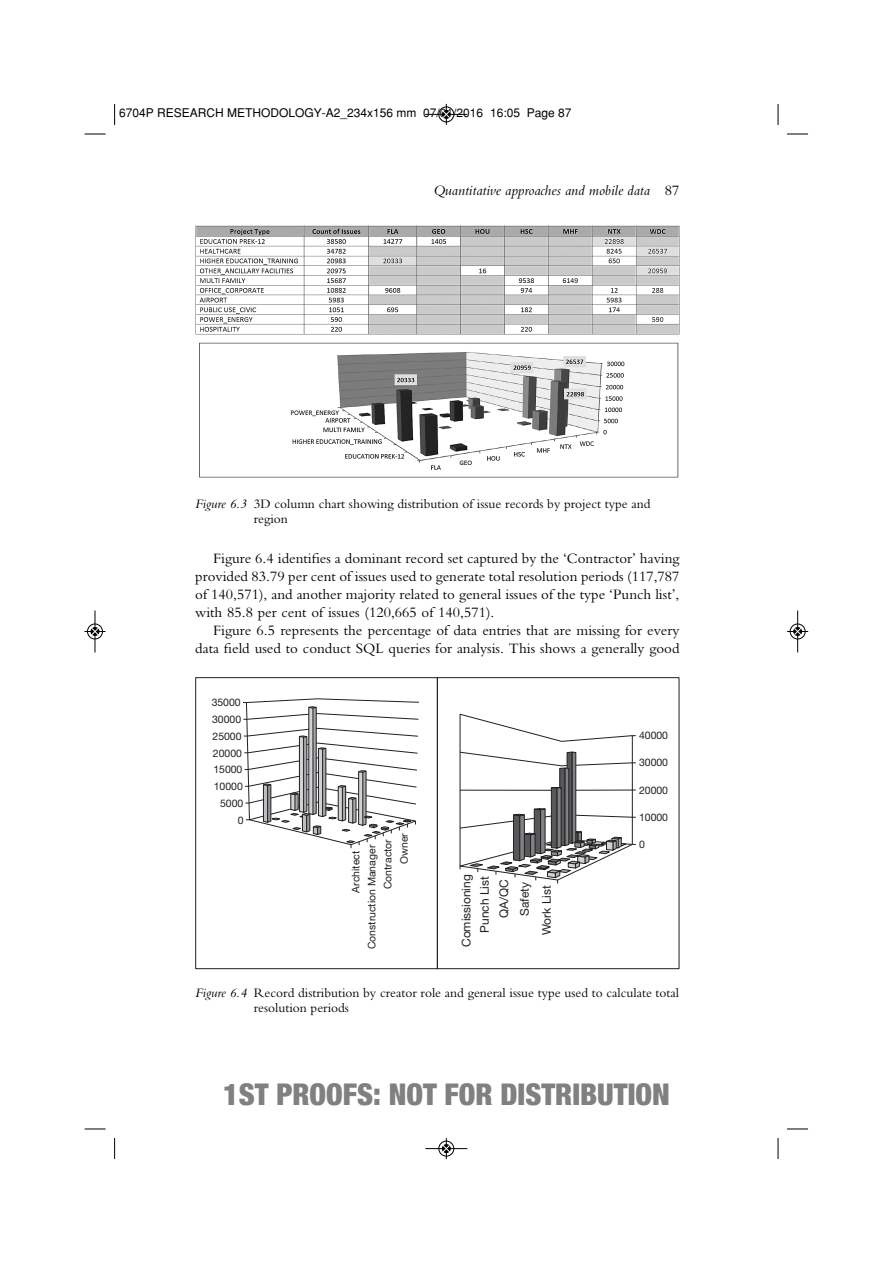
<style>
.page{position:relative;width:893px;height:1263px;background:#fff}
.page>*{position:absolute;margin:0;border:0;box-sizing:border-box;transform-origin:0 0}
.t1{font:900 condensed 29.85px "Helvetica Neue";color:rgb(0 0 0/.5)}
.t2{font:15px/18px "Bembo";color:#000;text-align:justify}
.t3{font:italic 15px "Bembo";color:#000}
.t4{font:13.5px/15px "Bembo";color:#000}
.t5{font:12px "Helvetica";color:#000}
.t6{font:12px/20.7px "Helvetica Neue";color:#231f20}
.t7{font:10.5px/16.8px "Helvetica Neue";color:#231f20;text-align:right}
.s1{font-style:normal}
.s2{font-style:italic}
</style>
<div class="page">
<img style="left:195px;top:225px;width:484px;height:253px">
<div style="left:195px;top:677px;width:243px;height:292px;border:1px solid #231f20"></div>
<div style="left:437px;top:677px;width:242px;height:292px;border:1px solid #231f20"></div>
<svg style="left:243px;top:698px;width:176px;height:150px"></svg>
<svg style="left:459px;top:713px;width:177px;height:171px"></svg>
<svg style="left:114px;top:104px;width:1px;height:21px"></svg>
<svg style="left:85px;top:134px;width:21px;height:1px"></svg>
<svg style="left:777px;top:104px;width:2px;height:21px"></svg>
<svg style="left:787px;top:134px;width:21px;height:1px"></svg>
<svg style="left:114px;top:1138px;width:1px;height:21px"></svg>
<svg style="left:85px;top:1128px;width:21px;height:2px"></svg>
<svg style="left:777px;top:1138px;width:2px;height:21px"></svg>
<svg style="left:787px;top:1128px;width:21px;height:2px"></svg>
<div style="left:438px;top:106px;width:16px;height:16px;border:1px solid #fff;border-radius:50%"></div>
<hr style="left:425px;top:114px;width:42px;height:1px;background:#000">
<div style="left:439px;top:107px;width:15px;height:15px;border:1px solid #000;border-radius:50%"></div>
<svg style="left:442px;top:104px;width:8px;height:21px"></svg>
<div style="left:438px;top:1141px;width:16px;height:16px;border:1px solid #fff;border-radius:50%"></div>
<hr style="left:425px;top:1148px;width:42px;height:1px;background:#000">
<div style="left:439px;top:1141px;width:15px;height:15px;border:1px solid #000;border-radius:50%"></div>
<svg style="left:442px;top:1138px;width:8px;height:21px"></svg>
<hr style="left:95px;top:610px;width:1px;height:42px;background:#000">
<div style="left:87px;top:624px;width:16px;height:15px;border:1px solid #000;border-radius:50%"></div>
<svg style="left:84px;top:628px;width:21px;height:7px"></svg>
<div style="left:790px;top:624px;width:16px;height:15px;border:1px solid #fff;border-radius:50%"></div>
<hr style="left:797px;top:610px;width:1px;height:42px;background:#000">
<div style="left:790px;top:624px;width:15px;height:15px;border:1px solid #000;border-radius:50%"></div>
<svg style="left:787px;top:628px;width:21px;height:7px"></svg>
<p class="t5" style="left:119px;top:106px;width:454px">6704P RESEARCH METHODOLOGY-A2_234x156 mm 07/01/2016 16:05 Page 87</p>
<p class="t3" style="left:433px;top:181px;width:248px">Quantitative approaches and mobile data <span class="s1">87</span></p>
<p class="t4" style="left:254px;top:496px;width:398px;text-indent:-59px"><span class="s2">Figure 6.3</span> 3D column chart showing distribution of issue records by project type and region</p>
<p class="t2" style="left:195px;top:549px;width:486px;text-indent:18px">Figure 6.4 identifies a dominant record set captured by the ‘Contractor’ having provided 83.79 per cent of issues used to generate total resolution periods (117,787 of 140,571), and another majority related to general issues of the type ‘Punch list’, with 85.8 per cent of issues (120,665 of 140,571).</p>
<p class="t2" style="left:195px;top:621px;width:486px;text-align:right">Figure 6.5 represents the percentage of data entries that are missing for every data field used to conduct SQL queries for analysis. This shows a generally good</p>
<p class="t7" style="left:212px;top:694px;width:34px">35000<br>30000<br>25000<br>20000<br>15000<br>10000<br>5000<br>0</p>
<p class="t7" style="left:347px;top:893px;width:43px;rotate:-90deg">Architect</p>
<p class="t7" style="left:363px;top:949px;width:106px;rotate:-90deg">Construction Manager</p>
<p class="t7" style="left:379px;top:889px;width:52px;rotate:-90deg">Contractor</p>
<p class="t7" style="left:395px;top:864px;width:32px;rotate:-90deg">Owner</p>
<p class="t6" style="left:456px;top:947px;width:74px;rotate:-90deg">Comissioning</p>
<p class="t6" style="left:474px;top:933px;width:58px;rotate:-90deg">Punch List</p>
<p class="t6" style="left:493px;top:918px;width:40px;rotate:-90deg">QA/QC<br>Safety</p>
<p class="t6" style="left:536px;top:935px;width:51px;rotate:-90deg">Work List</p>
<p class="t7" style="left:639px;top:727px;width:31px">40000</p>
<p class="t7" style="left:639px;top:754px;width:31px">30000</p>
<p class="t7" style="left:639px;top:781px;width:31px">20000</p>
<p class="t7" style="left:639px;top:808px;width:31px">10000</p>
<p class="t7" style="left:639px;top:836px;width:7px">0</p>
<p class="t4" style="left:254px;top:985px;width:427px;text-indent:-59px"><span class="s2">Figure 6.4</span> Record distribution by creator role and general issue type used to calculate total resolution periods</p>
<h1 class="t1" style="left:223px;top:1076px;width:448px">1ST PROOFS: NOT FOR DISTRIBUTION</h1>
</div>
